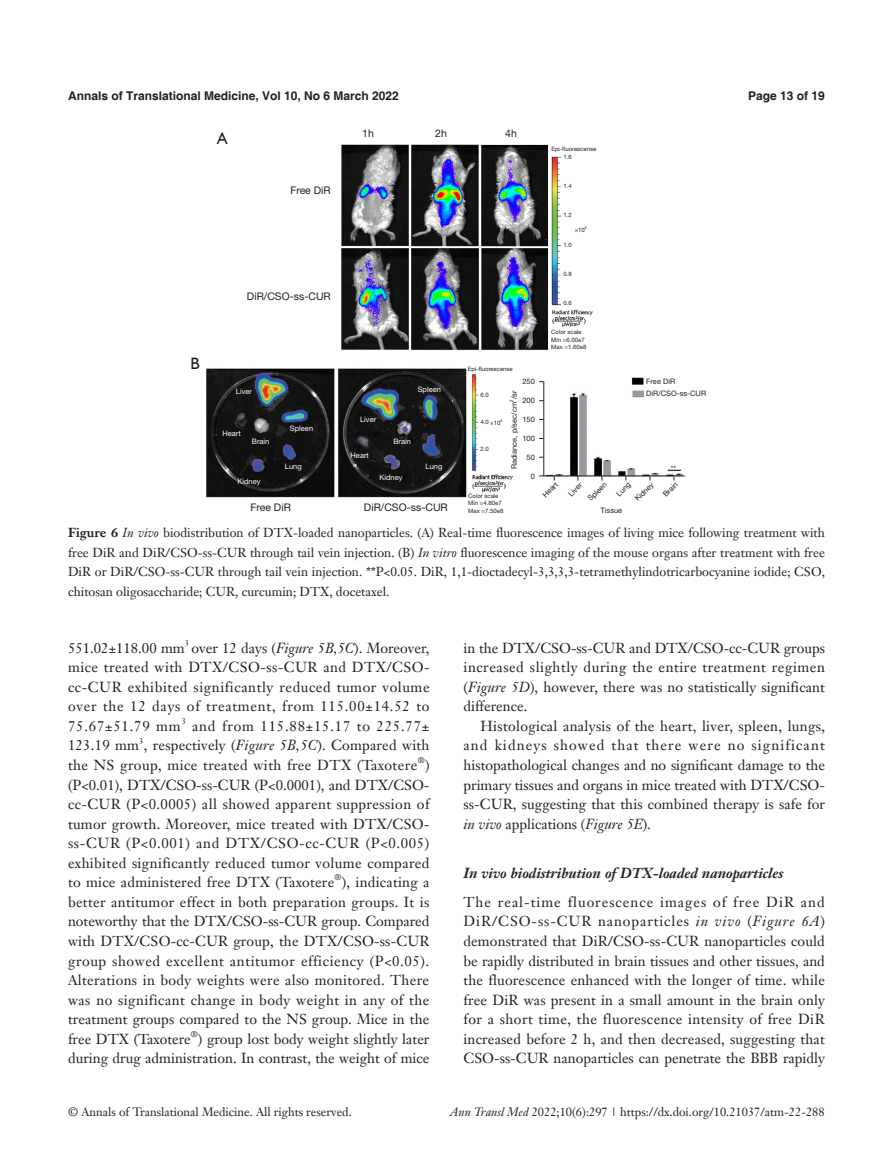
<style>
.page{position:relative;width:893px;height:1170px;background:#fff}
.page>*{position:absolute;margin:0;border:0;box-sizing:border-box;transform-origin:0 0}
.t1{font:16.5px "Humanist 521 BT";color:#231f20}
.t2{font:14.25px/19.5px "Janson Text LT";letter-spacing:.005em;color:#231f20;text-align:justify}
.t3{font:italic 700 14.25px "Janson Text LT";color:#231f20}
.t4{font:14.25px "Janson Text LT";letter-spacing:.03em;color:#231f20}
.t5{font:12.75px/19.5px "Janson Text LT";color:#231f20;text-align:justify}
.t6{font:12px "Janson Text LT";color:#231f20}
.t7{font:700 12px "Helvetica";color:#231f20}
.t8{font:10.5px "Helvetica Neue LT Pro";color:#231f20}
.t9{font:8.25px "Janson Text LT";color:#231f20}
.t10{font:7.5px/16.2px "Helvetica Neue LT Pro";color:#231f20}
.t11{font:7.5px "Helvetica Neue LT Pro";color:#fff}
.t12{font:6px/7.5px "Helvetica Neue LT Pro";color:#231f20}
.t13{font:4.35px "Helvetica Neue LT Pro";color:#231f20}
.t14{font:3.45px "Helvetica Neue LT Pro";color:#231f20}
.s1{font-weight:700}
.s2{font-style:italic}
</style>
<div class="page">
<img style="left:206px;top:368px;width:480px;height:130px">
<img style="left:551px;top:156px;width:42px;height:171px">
<hr style="left:543px;top:381px;width:1px;height:95px;background:#231f20">
<hr style="left:543px;top:475px;width:142px;height:1px;background:#231f20">
<img style="left:341px;top:144px;width:207px;height:206px">
<p class="t7" style="left:68px;top:88px;width:332px">Annals of Translational Medicine, Vol 10, No 6 March 2022</p>
<p class="t7" style="left:748px;top:88px;width:78px">Page 13 of 19</p>
<p class="t1" style="left:191px;top:353px;width:11px">B</p>
<p class="t1" style="left:217px;top:128px;width:12px">A</p>
<p class="t8" style="left:290px;top:184px;width:42px">Free DiR</p>
<p class="t8" style="left:362px;top:126px;width:13px">1h</p>
<p class="t8" style="left:435px;top:126px;width:13px">2h</p>
<p class="t8" style="left:505px;top:126px;width:13px">4h</p>
<p class="t8" style="left:247px;top:290px;width:85px">DiR/CSO-ss-CUR</p>
<p class="t12" style="left:468px;top:365px;width:46px">Epi-fluorescense</p>
<p class="t12" style="left:551px;top:145px;width:46px">Epi-fluorescense</p>
<p class="t12" style="left:563px;top:153px;width:10px">1.6</p>
<p class="t12" style="left:563px;top:182px;width:10px">1.4</p>
<p class="t12" style="left:563px;top:211px;width:10px">1.2</p>
<p class="t12" style="left:563px;top:240px;width:10px">1.0</p>
<p class="t12" style="left:563px;top:270px;width:10px">0.8</p>
<p class="t12" style="left:563px;top:299px;width:10px">0.6</p>
<p class="t12" style="left:575px;top:226px;width:12px">×10</p>
<p class="t14" style="left:585px;top:226px;width:3px">8</p>
<p class="t12" style="left:551px;top:328px;width:37px">Color scale<br>Min =6.00e7<br>Max =1.60e8</p>
<p class="t11" style="left:236px;top:386px;width:18px">Liver</p>
<p class="t11" style="left:222px;top:429px;width:20px">Heart</p>
<p class="t11" style="left:290px;top:424px;width:25px">Spleen</p>
<p class="t11" style="left:360px;top:415px;width:18px">Liver</p>
<p class="t11" style="left:418px;top:384px;width:25px">Spleen</p>
<p class="t11" style="left:252px;top:437px;width:19px">Brain</p>
<p class="t11" style="left:393px;top:437px;width:19px">Brain</p>
<p class="t11" style="left:237px;top:476px;width:25px">Kidney</p>
<p class="t11" style="left:351px;top:450px;width:20px">Heart</p>
<p class="t11" style="left:285px;top:461px;width:18px">Lung</p>
<p class="t11" style="left:426px;top:461px;width:18px">Lung</p>
<p class="t11" style="left:379px;top:472px;width:25px">Kidney</p>
<p class="t8" style="left:250px;top:501px;width:42px">Free DiR</p>
<p class="t8" style="left:364px;top:501px;width:85px">DiR/CSO-ss-CUR</p>
<p class="t10" style="left:522px;top:373px;width:14px">250</p>
<p class="t10" style="left:522px;top:392px;width:14px">200</p>
<p class="t10" style="left:522px;top:411px;width:14px">150</p>
<p class="t10" style="left:522px;top:430px;width:14px">100</p>
<p class="t10" style="left:527px;top:449px;width:10px">50</p>
<p class="t10" style="left:531px;top:468px;width:6px">0</p>
<p class="t10" style="left:506px;top:469px;width:80px;rotate:-90deg">Radiance, p/sec/cm /sr</p>
<p class="t12" style="left:480px;top:391px;width:10px">6.0</p>
<p class="t12" style="left:480px;top:418px;width:10px">4.0</p>
<p class="t12" style="left:480px;top:445px;width:10px">2.0</p>
<p class="t13" style="left:509px;top:402px;width:4px;rotate:-90deg">2</p>
<p class="t12" style="left:490px;top:419px;width:12px">×10</p>
<p class="t14" style="left:501px;top:418px;width:3px">8</p>
<p class="t10" style="left:646px;top:373px;width:30px">Free DiR</p>
<p class="t10" style="left:646px;top:385px;width:61px">DiR/CSO-ss-CUR</p>
<p class="t10" style="left:671px;top:460px;width:7px">**</p>
<p class="t12" style="left:468px;top:492px;width:37px">Color scale<br>Min =4.80e7<br>Max =7.50e8</p>
<p class="t10" style="left:538px;top:490px;width:20px;rotate:-45deg">Heart</p>
<p class="t10" style="left:564px;top:489px;width:18px;rotate:-45deg">Liver</p>
<p class="t10" style="left:583px;top:493px;width:25px;rotate:-45deg">Spleen</p>
<p class="t10" style="left:619px;top:482px;width:25px;text-indent:-10px;rotate:-45deg">Lung<br>Kidney</p>
<p class="t10" style="left:658px;top:489px;width:19px;rotate:-45deg">Brain</p>
<p class="t10" style="left:601px;top:501px;width:23px">Tissue</p>
<p class="t5" style="left:68px;top:523px;width:758px"><span class="s1">Figure 6</span> <span class="s2">In vivo</span> biodistribution of DTX-loaded nanoparticles. (A) Real-time fluorescence images of living mice following treatment with free DiR and DiR/CSO-ss-CUR through tail vein injection. (B) <span class="s2">In vitro</span> fluorescence imaging of the mouse organs after treatment with free DiR or DiR/CSO-ss-CUR through tail vein injection. **P&lt;0.05. DiR, 1,1-dioctadecyl-3,3,3,3-tetramethylindotricarbocyanine iodide; CSO, chitosan oligosaccharide; CUR, curcumin; DTX, docetaxel.</p>
<p class="t2" style="left:68px;top:637px;width:118px">551.02±118.00 mm</p>
<p class="t9" style="left:185px;top:637px;width:6px">3</p>
<p class="t2" style="left:68px;top:637px;width:363px;text-indent:123px">over 12 days (<span class="s2">Figure 5B,5C</span>). Moreover, mice treated with DTX/CSO-ss-CUR and DTX/CSO&shy;cc-CUR exhibited significantly reduced tumor volume over the 12 days of treatment, from 115.00±14.52 to 75.67±51.79 mm</p>
<p class="t9" style="left:182px;top:715px;width:6px">3</p>
<p class="t2" style="left:68px;top:716px;width:363px;text-align:right">and from 115.88±15.17 to 225.77±<br>123.19 mm , respectively (<span class="s2">Figure 5B,5C</span>). Compared with</p>
<p class="t9" style="left:139px;top:735px;width:6px">3</p>
<p class="t4" style="left:68px;top:756px;width:351px">the NS group, mice treated with free DTX (Taxotere</p>
<p class="t9" style="left:418px;top:755px;width:8px">®</p>
<p class="t2" style="left:68px;top:755px;width:363px;text-indent:357px">) (P&lt;0.01), DTX/CSO-ss-CUR (P&lt;0.0001), and DTX/CSO&shy;cc-CUR (P&lt;0.0005) all showed apparent suppression of tumor growth. Moreover, mice treated with DTX/CSO&shy;ss-CUR (P&lt;0.001) and DTX/CSO-cc-CUR (P&lt;0.005) exhibited significantly reduced tumor volume compared to mice administered free DTX (Taxotere</p>
<p class="t9" style="left:335px;top:872px;width:8px">®</p>
<p class="t2" style="left:68px;top:872px;width:363px;text-indent:274px">), indicating a better antitumor effect in both preparation groups. It is noteworthy that the DTX/CSO-ss-CUR group. Compared with DTX/CSO-cc-CUR group, the DTX/CSO-ss-CUR group showed excellent antitumor efficiency (P&lt;0.05).<br>Alterations in body weights were also monitored. There was no significant change in body weight in any of the treatment groups compared to the NS group. Mice in the free DTX (Taxotere</p>
<p class="t9" style="left:191px;top:1028px;width:8px">®</p>
<p class="t2" style="left:68px;top:1028px;width:363px;text-align:right">) group lost body weight slightly later<br>during drug administration. In contrast, the weight of mice</p>
<p class="t2" style="left:463px;top:637px;width:363px">in the DTX/CSO-ss-CUR and DTX/CSO-cc-CUR groups increased slightly during the entire treatment regimen (<span class="s2">Figure 5D</span>), however, there was no statistically significant difference.</p>
<p class="t2" style="left:463px;top:716px;width:363px;text-indent:17px">Histological analysis of the heart, liver, spleen, lungs, and kidneys showed that there were no significant histopathological changes and no significant damage to the primary tissues and organs in mice treated with DTX/CSO&shy;ss-CUR, suggesting that this combined therapy is safe for <span class="s2">in vivo</span> applications (<span class="s2">Figure 5E</span>).</p>
<p class="t3" style="left:463px;top:863px;width:321px">In vivo biodistribution of DTX-loaded nanoparticles</p>
<p class="t2" style="left:463px;top:892px;width:363px">The real-time fluorescence images of free DiR and DiR/CSO-ss-CUR nanoparticles <span class="s2">in vivo</span> (<span class="s2">Figure 6A</span>) demonstrated that DiR/CSO-ss-CUR nanoparticles could be rapidly distributed in brain tissues and other tissues, and the fluorescence enhanced with the longer of time. while free DiR was present in a small amount in the brain only for a short time, the fluorescence intensity of free DiR increased before 2 h, and then decreased, suggesting that CSO-ss-CUR nanoparticles can penetrate the BBB rapidly</p>
<p class="t6" style="left:68px;top:1104px;width:285px">© Annals of Translational Medicine. All rights reserved.</p>
<p class="t6" style="left:450px;top:1104px;width:376px"><span class="s2">Ann Transl Med</span> 2022;10(6):297 | https://dx.doi.org/10.21037/atm-22-288</p>
</div>
